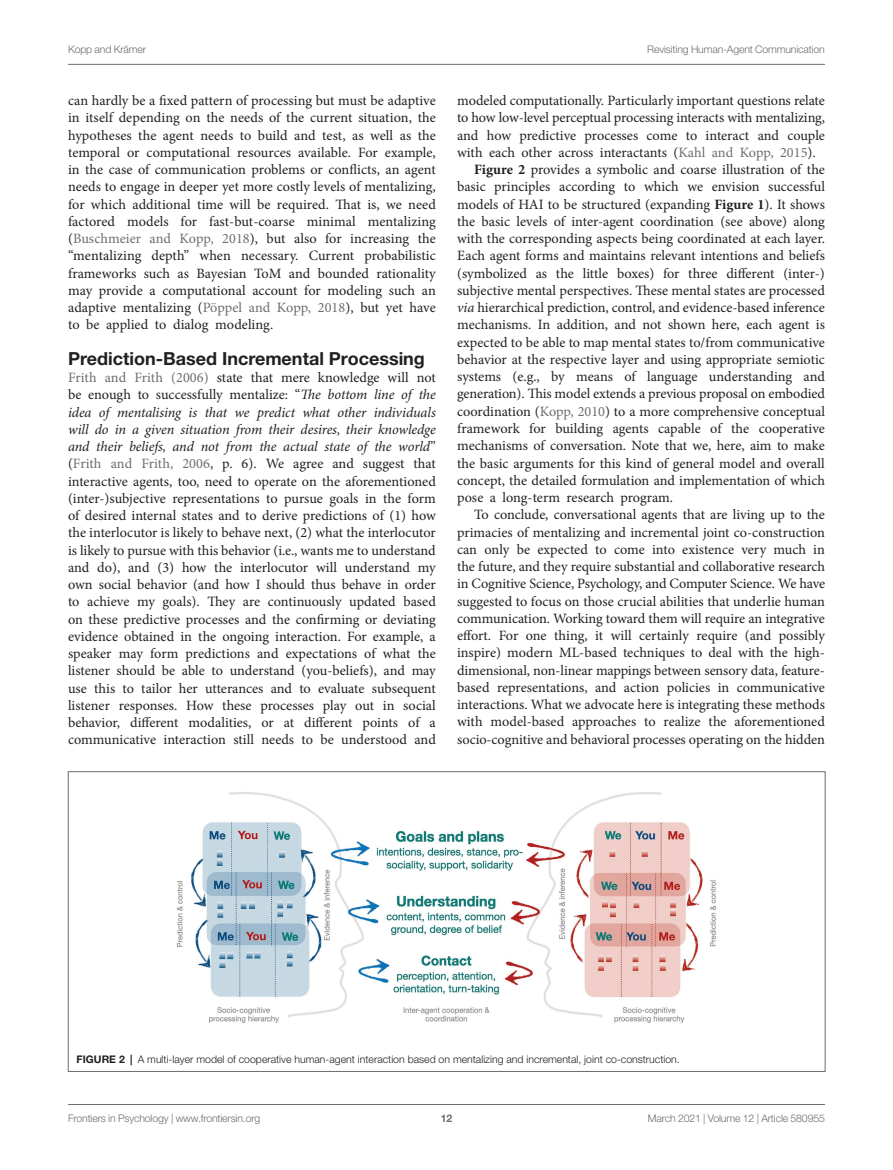
<style>
.page{position:relative;width:893px;height:1170px;background:#fff}
.page>*{position:absolute;margin:0;border:0;box-sizing:border-box;transform-origin:0 0}
.HEAD_2{font:700 18px "Helvetica Neue LT Std";color:#231f20}
.TEXT_FLUSH{font:14.25px/17.2px "Minion Pro";color:#231f20;text-align:justify}
.TEXT{font:14.25px/17.2px "Minion Pro";letter-spacing:-.005em;color:#231f20;text-align:justify}
.t1{font:300 10.5px "Helvetica Neue LT Std";letter-spacing:-.015em;color:#6c6d70}
.FIG_LEG{font:300 10.5px "Helvetica Neue LT Std";color:#231f20}
.t2{font:700 10.5px "Helvetica Neue LT Std";color:#6c6d70}
.s1{color:#6c6d70}
.s2{font-style:italic}
.s3{font-weight:700}
</style>
<div class="page">
<hr style="left:68px;top:64px;width:757px;height:1px;background:#6c6d70">
<hr style="left:68px;top:1104px;width:757px;height:1px;background:#6c6d70">
<img style="left:176px;top:792px;width:540px;height:231px">
<p class="t1" style="left:68px;top:42px;width:80px">Kopp and Krämer</p>
<p class="t1" style="left:647px;top:42px;width:179px">Revisiting Human-Agent Communication</p>
<p class="TEXT_FLUSH" style="left:68px;top:92px;width:369px">can hardly be a fixed pattern of processing but must be adaptive in itself depending on the needs of the current situation, the hypotheses the agent needs to build and test, as well as the temporal or computational resources available. For example, in the case of communication problems or conflicts, an agent needs to engage in deeper yet more costly levels of mentalizing, for which additional time will be required. That is, we need factored models for fast-but-coarse minimal mentalizing (<span class="s1">Buschmeier and Kopp, 2018</span>), but also for increasing the “mentalizing depth” when necessary. Current probabilistic frameworks such as Bayesian ToM and bounded rationality may provide a computational account for modeling such an adaptive mentalizing (<span class="s1">Pöppel and Kopp, 2018</span>), but yet have to be applied to dialog modeling.</p>
<p class="HEAD_2" style="left:68px;top:347px;width:358px">Prediction-Based Incremental Processing</p>
<p class="TEXT_FLUSH" style="left:68px;top:369px;width:369px"><span class="s1">Frith and Frith (2006)</span> state that mere knowledge will not be enough to successfully mentalize: “<span class="s2">The bottom line of the idea of mentalising is that we predict what other individuals will do in a given situation from their desires, their knowledge and their beliefs, and not from the actual state of the world</span>” (<span class="s1">Frith and Frith, 2006</span>, p. 6). We agree and suggest that interactive agents, too, need to operate on the aforementioned (inter-)subjective representations to pursue goals in the form of desired internal states and to derive predictions of (1) how the interlocutor is likely to behave next, (2) what the interlocutor is likely to pursue with this behavior (i.e., wants me to understand and do), and (3) how the interlocutor will understand my own social behavior (and how I should thus behave in order to achieve my goals). They are continuously updated based on these predictive processes and the confirming or deviating evidence obtained in the ongoing interaction. For example, a speaker may form predictions and expectations of what the listener should be able to understand (you-beliefs), and may use this to tailor her utterances and to evaluate subsequent listener responses. How these processes play out in social behavior, different modalities, or at different points of a communicative interaction still needs to be understood and</p>
<p class="TEXT_FLUSH" style="left:457px;top:92px;width:369px">modeled computationally. Particularly important questions relate to how low-level perceptual processing interacts with mentalizing, and how predictive processes come to interact and couple with each other across interactants (<span class="s1">Kahl and Kopp, 2015</span>).</p>
<p class="TEXT" style="left:457px;top:161px;width:369px;text-indent:17px"><span class="s3">Figure 2</span> provides a symbolic and coarse illustration of the basic principles according to which we envision successful models of HAI to be structured (expanding <span class="s3">Figure 1</span>). It shows the basic levels of inter-agent coordination (see above) along with the corresponding aspects being coordinated at each layer.<br>Each agent forms and maintains relevant intentions and beliefs (symbolized as the little boxes) for three different (inter-) subjective mental perspectives. These mental states are processed <span class="s2">via</span> hierarchical prediction, control, and evidence-based inference mechanisms. In addition, and not shown here, each agent is expected to be able to map mental states to/from communicative behavior at the respective layer and using appropriate semiotic systems (e.g., by means of language understanding and generation). This model extends a previous proposal on embodied coordination (<span class="s1">Kopp, 2010</span>) to a more comprehensive conceptual framework for building agents capable of the cooperative mechanisms of conversation. Note that we, here, aim to make the basic arguments for this kind of general model and overall concept, the detailed formulation and implementation of which pose a long-term research program.</p>
<p class="TEXT" style="left:457px;top:506px;width:369px;text-indent:17px">To conclude, conversational agents that are living up to the primacies of mentalizing and incremental joint co-construction can only be expected to come into existence very much in the future, and they require substantial and collaborative research in Cognitive Science, Psychology, and Computer Science. We have suggested to focus on those crucial abilities that underlie human communication. Working toward them will require an integrative effort. For one thing, it will certainly require (and possibly inspire) modern ML-based techniques to deal with the high&shy;dimensional, non-linear mappings between sensory data, feature&shy;based representations, and action policies in communicative interactions. What we advocate here is integrating these methods with model-based approaches to realize the aforementioned socio-cognitive and behavioral processes operating on the hidden</p>
<p class="FIG_LEG" style="left:77px;top:1052px;width:605px"><span class="s3">FIGURE 2 |</span> A multi-layer model of cooperative human-agent interaction based on mentalizing and incremental, joint co-construction.</p>
<p class="t1" style="left:68px;top:1111px;width:194px">Frontiers in Psychology | www.frontiersin.org</p>
<p class="t2" style="left:441px;top:1111px;width:13px">12</p>
<p class="t1" style="left:648px;top:1111px;width:178px">March 2021 | Volume 12 | Article 580955</p>
</div>
